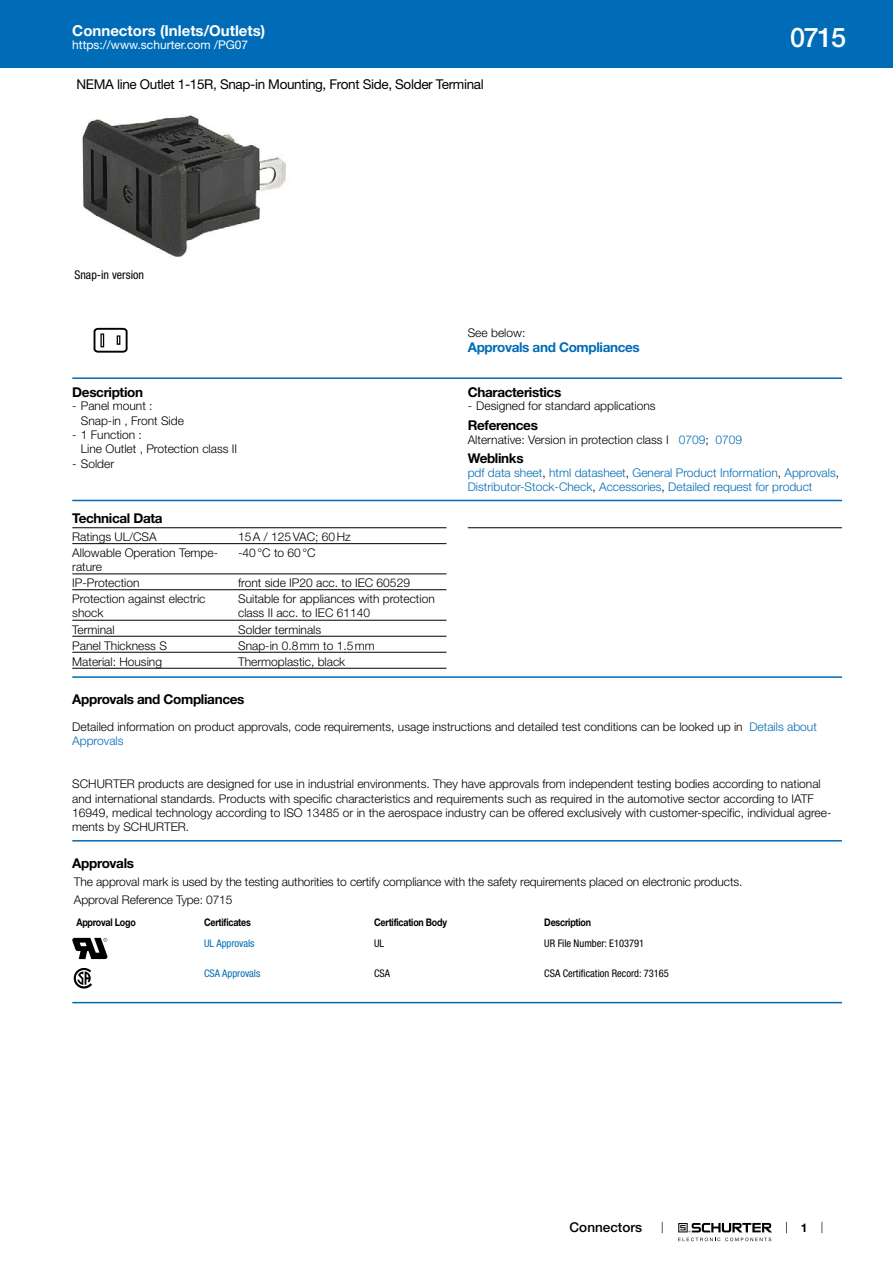
<style>
.page{position:relative;width:893px;height:1263px;background:#fff}
.page>*{position:absolute;margin:0;border:0;box-sizing:border-box;transform-origin:0 0}
.t1{font:500 27px "Helvetica Neue LT";color:#fff}
.t2{font:700 15px "Helvetica Neue LT";color:#fff}
.t3{font:700 13.5px "Helvetica Neue LT";letter-spacing:-.025em;color:#000}
.t4{font:13.5px "Helvetica Neue LT";letter-spacing:-.025em;color:#000}
.t5{font:700 13.5px "Helvetica Neue LT";letter-spacing:-.025em;color:#006bb6}
.t6{font:500 13.5px "Helvetica Neue LT";color:#000}
.t7{font:300 12px/14.4px "Helvetica Neue LT";color:#000}
.t8{font:300 12px/14.4px "Helvetica Neue LT";color:#006bb6}
.t9{font:12px "Helvetica Neue LT";color:#fff}
.t10{font:condensed 12px "Helvetica Neue LT";color:#000}
.t11{font:700 12px "Helvetica Neue LT";color:#000}
.t12{font:condensed 10.5px "Helvetica Neue LT";color:#000}
.t13{font:700 10.5px "Helvetica Neue LT";letter-spacing:-.025em;color:#000;scale:.85 1}
.t14{font:condensed 10.5px "Helvetica Neue LT";color:#006bb6}
.s1{color:#006bb6}
.s2{color:#000}
</style>
<div class="page">
<svg style="left:678px;top:1223px;width:94px;height:18px"></svg>
<div style="left:0;top:0;width:893px;height:68px;background:#006bb6"></div>
<img style="left:82px;top:115px;width:204px;height:142px">
<svg style="left:94px;top:328px;width:34px;height:25px"></svg>
<hr style="left:72px;top:377px;width:770px;height:2px;background:#006bb6">
<hr style="left:72px;top:500px;width:770px;height:1px;background:#006bb6">
<hr style="left:72px;top:527px;width:374px;height:1px;background:#000">
<hr style="left:72px;top:543px;width:374px;height:1px;background:#000">
<hr style="left:72px;top:573px;width:374px;height:1px;background:#000">
<hr style="left:72px;top:589px;width:374px;height:1px;background:#000">
<hr style="left:72px;top:620px;width:374px;height:1px;background:#000">
<hr style="left:72px;top:636px;width:374px;height:1px;background:#000">
<hr style="left:72px;top:652px;width:374px;height:1px;background:#000">
<hr style="left:72px;top:668px;width:374px;height:1px;background:#000">
<hr style="left:468px;top:527px;width:374px;height:1px;background:#000">
<hr style="left:72px;top:676px;width:770px;height:2px;background:#006bb6">
<hr style="left:72px;top:840px;width:770px;height:1px;background:#006bb6">
<svg style="left:72px;top:938px;width:35px;height:21px"></svg>
<svg style="left:74px;top:968px;width:18px;height:20px"></svg>
<hr style="left:72px;top:1002px;width:770px;height:1px;background:#006bb6">
<p class="t2" style="left:72px;top:21px;width:195px">Connectors (Inlets/Outlets)</p>
<p class="t9" style="left:72px;top:38px;width:178px">https://www.schurter.com /PG07</p>
<p class="t4" style="left:77px;top:76px;width:409px">NEMA line Outlet 1-15R, Snap-in Mounting, Front Side, Solder Terminal</p>
<p class="t10" style="left:74px;top:268px;width:71px">Snap-in version</p>
<p class="t7" style="left:468px;top:325px;width:59px">See below:</p>
<p class="t5" style="left:468px;top:339px;width:174px">Approvals and Compliances</p>
<h1 class="t1" style="left:790px;top:21px;width:57px">0715</h1>
<p class="t3" style="left:72px;top:383px;width:72px">Description</p>
<p class="t7" style="left:81px;top:398px;width:105px;text-indent:-9px">- Panel mount :<br>Snap-in , Front Side</p>
<p class="t7" style="left:81px;top:427px;width:158px;text-indent:-9px">- 1 Function :<br>Line Outlet , Protection class II</p>
<p class="t7" style="left:72px;top:456px;width:43px">- Solder</p>
<p class="t3" style="left:468px;top:384px;width:95px">Characteristics</p>
<p class="t7" style="left:468px;top:399px;width:189px">- Designed for standard applications</p>
<p class="t3" style="left:468px;top:417px;width:72px">References</p>
<p class="t7" style="left:468px;top:432px;width:276px">Alternative: Version in protection class I <span class="s1">0709</span>; <span class="s1">0709</span></p>
<p class="t3" style="left:468px;top:450px;width:57px">Weblinks</p>
<p class="t8" style="left:468px;top:465px;width:373px">pdf data sheet<span class="s2">,</span> html datasheet<span class="s2">,</span> General Product Information<span class="s2">,</span> Approvals<span class="s2">,<br></span>Distributor-Stock-Check<span class="s2">,</span> Accessories<span class="s2">,</span> Detailed request for product</p>
<p class="t3" style="left:72px;top:510px;width:92px">Technical Data</p>
<p class="t7" style="left:72px;top:529px;width:86px">Ratings UL/CSA</p>
<p class="t7" style="left:238px;top:529px;width:114px">15A / 125VAC; 60Hz</p>
<p class="t7" style="left:72px;top:545px;width:147px">Allowable Operation Tempe&shy;rature</p>
<p class="t7" style="left:238px;top:545px;width:79px">-40°C to 60°C</p>
<p class="t7" style="left:72px;top:575px;width:69px">IP-Protection</p>
<p class="t7" style="left:238px;top:575px;width:173px">front side IP20 acc. to IEC 60529</p>
<p class="t7" style="left:72px;top:591px;width:135px">Protection against electric shock</p>
<p class="t7" style="left:238px;top:591px;width:198px">Suitable for appliances with protection class II acc. to IEC 61140</p>
<p class="t7" style="left:72px;top:622px;width:44px">Terminal</p>
<p class="t7" style="left:238px;top:622px;width:85px">Solder terminals</p>
<p class="t7" style="left:72px;top:638px;width:96px">Panel Thickness S</p>
<p class="t7" style="left:238px;top:638px;width:138px">Snap-in 0.8mm to 1.5mm</p>
<p class="t7" style="left:72px;top:654px;width:91px">Material: Housing</p>
<p class="t7" style="left:238px;top:654px;width:109px">Thermoplastic, black</p>
<p class="t3" style="left:72px;top:691px;width:174px">Approvals and Compliances</p>
<p class="t7" style="left:72px;top:719px;width:746px">Detailed information on product approvals, code requirements, usage instructions and detailed test conditions can be looked up in <span class="s1">Details about<br>Approvals</span></p>
<p class="t7" style="left:72px;top:776px;width:761px">SCHURTER products are designed for use in industrial environments. They have approvals from independent testing bodies according to national and international standards. Products with specific characteristics and requirements such as required in the automotive sector according to IATF 16949, medical technology according to ISO 13485 or in the aerospace industry can be offered exclusively with customer-specific, individual agree&shy;ments by SCHURTER.</p>
<p class="t3" style="left:72px;top:854px;width:63px">Approvals</p>
<p class="t7" style="left:74px;top:872px;width:670px;line-height:18.1px">The approval mark is used by the testing authorities to certify compliance with the safety requirements placed on electronic products.<br>Approval Reference Type: 0715</p>
<p class="t13" style="left:77px;top:915px;width:71px">Approval Logo</p>
<p class="t13" style="left:204px;top:915px;width:57px">Certificates</p>
<p class="t13" style="left:374px;top:915px;width:87px">Certification Body</p>
<p class="t13" style="left:544px;top:915px;width:57px">Description</p>
<p class="t14" style="left:204px;top:937px;width:52px">UL Approvals</p>
<p class="t12" style="left:374px;top:937px;width:12px">UL</p>
<p class="t12" style="left:544px;top:937px;width:102px">UR File Number: E103791</p>
<p class="t14" style="left:204px;top:967px;width:58px">CSA Approvals</p>
<p class="t12" style="left:374px;top:967px;width:17px">CSA</p>
<p class="t12" style="left:544px;top:967px;width:126px">CSA Certification Record: 73165</p>
<p class="t6" style="left:570px;top:1219px;width:74px">Connectors</p>
<p class="t11" style="left:801px;top:1220px;width:8px">1</p>
</div>
